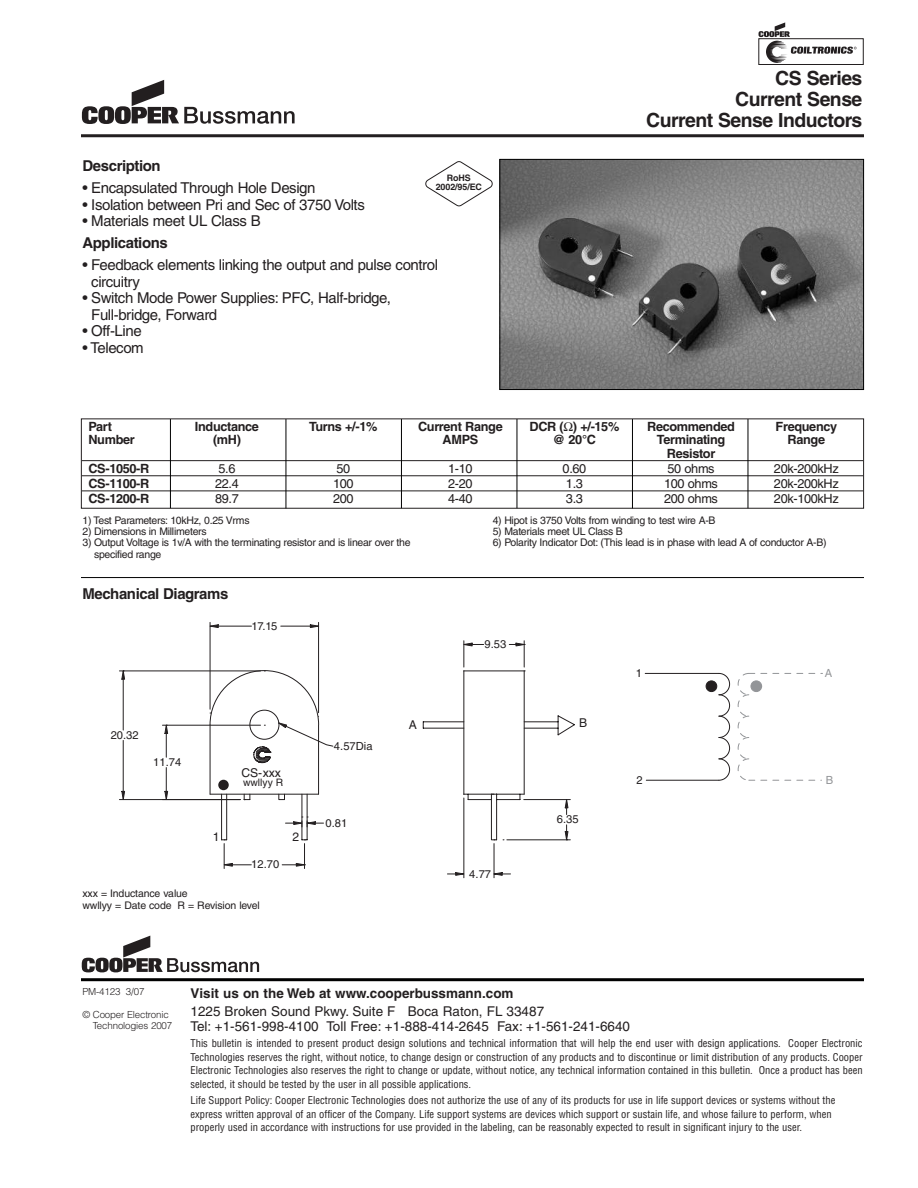
<style>
.page{position:relative;width:918px;height:1188px;background:#fff}
.page>*{position:absolute;margin:0;border:0;box-sizing:border-box;transform-origin:0 0}
.t1{font:700 19.5px/21px "Helvetica";letter-spacing:-.03em;color:#231f20;text-align:right}
.t2{font:15px/16.5px "Helvetica";letter-spacing:-.03em;color:#231f20}
.t3{font:700 15px "Helvetica";letter-spacing:-.03em;color:#231f20}
.t4{font:13.5px/15px "Helvetica";color:#231f20}
.t5{font:700 13.5px "Helvetica";color:#231f20}
.t6{font:700 12.75px "Helvetica";letter-spacing:-.03em;color:#231f20}
.t7{font:12.75px "Helvetica";letter-spacing:-.03em;color:#231f20}
.t8{font:12.15px "Helvetica";color:#231f20}
.t9{font:11.25px "Helvetica";color:#231f20}
.t10{font:11.25px "Helvetica";color:#939598}
.t11{font:condensed 10.5px/13.5px "Helvetica";color:#231f20;text-align:justify}
.t12{font:10.5px/11.2px "Helvetica";letter-spacing:-.03em;color:#231f20}
.t13{font:10.5px/12px "Helvetica";letter-spacing:-.01em;color:#231f20}
.t14{font:10.35px "Helvetica";color:#231f20}
.t15{font:300 9.75px/11.2px "Helvetica";letter-spacing:-.015em;color:#231f20}
.t16{font:700 8.85px/8.6px "Helvetica";letter-spacing:-.01em;color:#231f20;text-align:center}
</style>
<div class="page">
<img style="left:501px;top:161px;width:361px;height:227px">
<div style="left:499px;top:159px;width:365px;height:231px;border:1px solid #000"></div>
<hr style="left:82px;top:460px;width:781px;height:1px;background:#231f20">
<hr style="left:82px;top:475px;width:781px;height:1px;background:#231f20">
<hr style="left:82px;top:491px;width:781px;height:1px;background:#231f20">
<div style="left:81px;top:418px;width:783px;height:91px;border:1px solid #231f20"></div>
<svg style="left:759px;top:22px;width:98px;height:41px"></svg>
<div style="left:758px;top:38px;width:106px;height:27px;border:1px solid #231f20"></div>
<hr style="left:81px;top:134px;width:783px;height:3px;background:#231f20">
<svg style="left:82px;top:80px;width:213px;height:44px"></svg>
<hr style="left:524px;top:671px;width:1px;height:123px;background:#231f20">
<hr style="left:464px;top:671px;width:1px;height:123px;background:#231f20">
<hr style="left:464px;top:798px;width:1px;height:80px;background:#231f20">
<hr style="left:494px;top:844px;width:1px;height:34px;background:#231f20">
<hr style="left:524px;top:799px;width:46px;height:1px;background:#231f20">
<hr style="left:507px;top:840px;width:63px;height:1px;background:#231f20">
<svg style="left:447px;top:794px;width:122px;height:82px"></svg>
<svg style="left:463px;top:641px;width:63px;height:31px"></svg>
<hr style="left:464px;top:671px;width:60px;height:1px;background:#231f20">
<svg style="left:423px;top:715px;width:152px;height:21px"></svg>
<svg style="left:119px;top:622px;width:215px;height:247px"></svg>
<div style="left:250px;top:710px;width:29px;height:30px;border:1px solid #231f20;border-radius:50%"></div>
<svg style="left:718px;top:673px;width:12px;height:108px"></svg>
<hr style="left:646px;top:780px;width:73px;height:1px;background:#231f20">
<hr style="left:645px;top:673px;width:74px;height:1px;background:#231f20">
<div style="left:706px;top:681px;width:11px;height:11px;background:#231f20;border-radius:50%"></div>
<svg style="left:738px;top:673px;width:85px;height:108px"></svg>
<div style="left:751px;top:681px;width:11px;height:11px;background:#939598;border-radius:50%"></div>
<div style="left:751px;top:681px;width:11px;height:11px;border:1px dashed #939598;border-radius:50%"></div>
<hr style="left:81px;top:577px;width:783px;height:1px;background:#000">
<hr style="left:170px;top:419px;width:1px;height:89px;background:#000">
<hr style="left:286px;top:419px;width:1px;height:89px;background:#000">
<hr style="left:401px;top:419px;width:1px;height:89px;background:#000">
<hr style="left:517px;top:419px;width:1px;height:89px;background:#000">
<hr style="left:632px;top:419px;width:1px;height:89px;background:#000">
<hr style="left:748px;top:419px;width:1px;height:89px;background:#000">
<hr style="left:81px;top:978px;width:783px;height:3px;background:#000">
<svg style="left:82px;top:936px;width:177px;height:36px"></svg>
<svg style="left:426px;top:161px;width:66px;height:45px"></svg>
<h2 class="t3" style="left:82px;top:160px;width:80px">Description</h2>
<h2 class="t2" style="left:82px;top:181px;width:235px">• Encapsulated Through Hole Design</h2>
<h2 class="t2" style="left:82px;top:198px;width:284px">• Isolation between Pri and Sec of 3750 Volts</h2>
<h2 class="t2" style="left:82px;top:214px;width:180px">• Materials meet UL Class B</h2>
<h2 class="t3" style="left:82px;top:237px;width:87px">Applications</h2>
<h2 class="t2" style="left:91px;top:258px;width:348px;text-indent:-9px">• Feedback elements linking the output and pulse control circuitry</h2>
<h2 class="t2" style="left:91px;top:291px;width:301px;text-indent:-9px">• Switch Mode Power Supplies: PFC, Half-bridge,<br>Full-bridge, Forward</h2>
<h2 class="t2" style="left:82px;top:324px;width:61px">• Off-Line</h2>
<h2 class="t2" style="left:82px;top:340px;width:63px">• Telecom</h2>
<p class="t16" style="left:436px;top:175px;width:48px">RoHS<br>2002/95/EC</p>
<h1 class="t1" style="left:646px;top:69px;width:218px">CS Series<br>Current Sense<br>Current Sense Inductors</h1>
<p class="t6" style="left:88px;top:421px;width:25px">Part</p>
<p class="t6" style="left:195px;top:421px;width:66px">Inductance</p>
<p class="t6" style="left:309px;top:421px;width:70px">Turns +/-1%</p>
<p class="t6" style="left:418px;top:421px;width:86px">Current Range</p>
<p class="t6" style="left:530px;top:421px;width:91px">DCR ( ) +/-15%</p>
<p class="t6" style="left:647px;top:421px;width:89px">Recommended</p>
<p class="t6" style="left:776px;top:421px;width:63px">Frequency</p>
<p class="t6" style="left:88px;top:435px;width:48px">Number</p>
<p class="t6" style="left:213px;top:435px;width:29px">(mH)</p>
<p class="t6" style="left:443px;top:435px;width:37px">AMPS</p>
<p class="t6" style="left:553px;top:435px;width:45px">@ 20°C</p>
<p class="t6" style="left:657px;top:435px;width:70px">Terminating</p>
<p class="t6" style="left:788px;top:435px;width:39px">Range</p>
<p class="t6" style="left:667px;top:448px;width:50px">Resistor</p>
<p class="t6" style="left:88px;top:463px;width:62px">CS-1050-R</p>
<p class="t7" style="left:219px;top:464px;width:19px">5.6</p>
<p class="t7" style="left:336px;top:464px;width:15px">50</p>
<p class="t7" style="left:448px;top:464px;width:26px">1-10</p>
<p class="t7" style="left:563px;top:464px;width:25px">0.60</p>
<p class="t7" style="left:668px;top:464px;width:49px">50 ohms</p>
<p class="t7" style="left:774px;top:464px;width:66px">20k-200kHz</p>
<p class="t6" style="left:88px;top:478px;width:62px">CS-1100-R</p>
<p class="t7" style="left:215px;top:479px;width:25px">22.4</p>
<p class="t7" style="left:333px;top:479px;width:22px">100</p>
<p class="t7" style="left:448px;top:479px;width:26px">2-20</p>
<p class="t7" style="left:566px;top:479px;width:19px">1.3</p>
<p class="t7" style="left:664px;top:479px;width:55px">100 ohms</p>
<p class="t7" style="left:774px;top:479px;width:66px">20k-200kHz</p>
<p class="t6" style="left:88px;top:493px;width:62px">CS-1200-R</p>
<p class="t7" style="left:215px;top:494px;width:25px">89.7</p>
<p class="t7" style="left:333px;top:494px;width:22px">200</p>
<p class="t7" style="left:448px;top:494px;width:26px">4-40</p>
<p class="t7" style="left:566px;top:494px;width:19px">3.3</p>
<p class="t7" style="left:664px;top:494px;width:55px">200 ohms</p>
<p class="t7" style="left:774px;top:494px;width:66px">20k-100kHz</p>
<p class="t12" style="left:82px;top:515px;width:169px">1) Test Parameters: 10kHz, 0.25 Vrms</p>
<p class="t12" style="left:82px;top:527px;width:126px">2) Dimensions in Millimeters</p>
<p class="t12" style="left:94px;top:538px;width:318px;text-indent:-12px">3) Output Voltage is 1v/A with the terminating resistor and is linear over the specified range</p>
<p class="t12" style="left:493px;top:515px;width:224px">4) Hipot is 3750 Volts from winding to test wire A-B</p>
<p class="t12" style="left:493px;top:527px;width:132px">5) Materials meet UL Class B</p>
<p class="t12" style="left:493px;top:538px;width:335px">6) Polarity Indicator Dot: (This lead is in phase with lead A of conductor A-B)</p>
<h2 class="t3" style="left:82px;top:588px;width:147px">Mechanical Diagrams</h2>
<p class="t9" style="left:251px;top:622px;width:27px">17.15</p>
<p class="t9" style="left:111px;top:731px;width:30px">20.32</p>
<p class="t9" style="left:153px;top:758px;width:30px">11.74</p>
<p class="t8" style="left:241px;top:768px;width:41px">CS-xxx</p>
<p class="t14" style="left:243px;top:778px;width:41px">wwllyy R</p>
<p class="t8" style="left:213px;top:833px;width:8px">1</p>
<p class="t9" style="left:251px;top:860px;width:30px">12.70</p>
<p class="t13" style="left:82px;top:888px;width:179px">xxx = Inductance value<br>wwllyy = Date code R = Revision level</p>
<p class="t8" style="left:292px;top:833px;width:8px">2</p>
<p class="t9" style="left:334px;top:742px;width:40px">4.57Dia</p>
<p class="t9" style="left:326px;top:819px;width:23px">0.81</p>
<p class="t9" style="left:484px;top:640px;width:23px">9.53</p>
<p class="t8" style="left:409px;top:720px;width:10px">A</p>
<p class="t8" style="left:579px;top:718px;width:10px">B</p>
<p class="t9" style="left:469px;top:870px;width:23px">4.77</p>
<p class="t9" style="left:557px;top:815px;width:23px">6.35</p>
<p class="t9" style="left:636px;top:669px;width:8px">1</p>
<p class="t9" style="left:637px;top:775px;width:8px">2</p>
<p class="t10" style="left:825px;top:669px;width:9px">A</p>
<p class="t10" style="left:826px;top:776px;width:9px">B</p>
<p class="t15" style="left:82px;top:986px;width:63px">PM-4123 3/07</p>
<p class="t15" style="left:93px;top:1009px;width:81px;text-indent:-10px">© Cooper Electronic<br>Technologies 2007</p>
<p class="t5" style="left:190px;top:988px;width:325px">Visit us on the Web at www.cooperbussmann.com</p>
<p class="t4" style="left:190px;top:1005px;width:441px">1225 Broken Sound Pkwy. Suite F Boca Raton, FL 33487<br>Tel: +1-561-998-4100 Toll Free: +1-888-414-2645 Fax: +1-561-241-6640</p>
<p class="t11" style="left:190px;top:1037px;width:674px">This bulletin is intended to present product design solutions and technical information that will help the end user with design applications. Cooper Electronic Technologies reserves the right, without notice, to change design or construction of any products and to discontinue or limit distribution of any products. Cooper Electronic Technologies also reserves the right to change or update, without notice, any technical information contained in this bulletin. Once a product has been selected, it should be tested by the user in all possible applications.</p>
<p class="t11" style="left:191px;top:1094px;width:646px;text-align:left">Life Support Policy: Cooper Electronic Technologies does not authorize the use of any of its products for use in life support devices or systems without the express written approval of an officer of the Company. Life support systems are devices which support or sustain life, and whose failure to perform, when properly used in accordance with instructions for use provided in the labeling, can be reasonably expected to result in significant injury to the user.</p>
</div>
